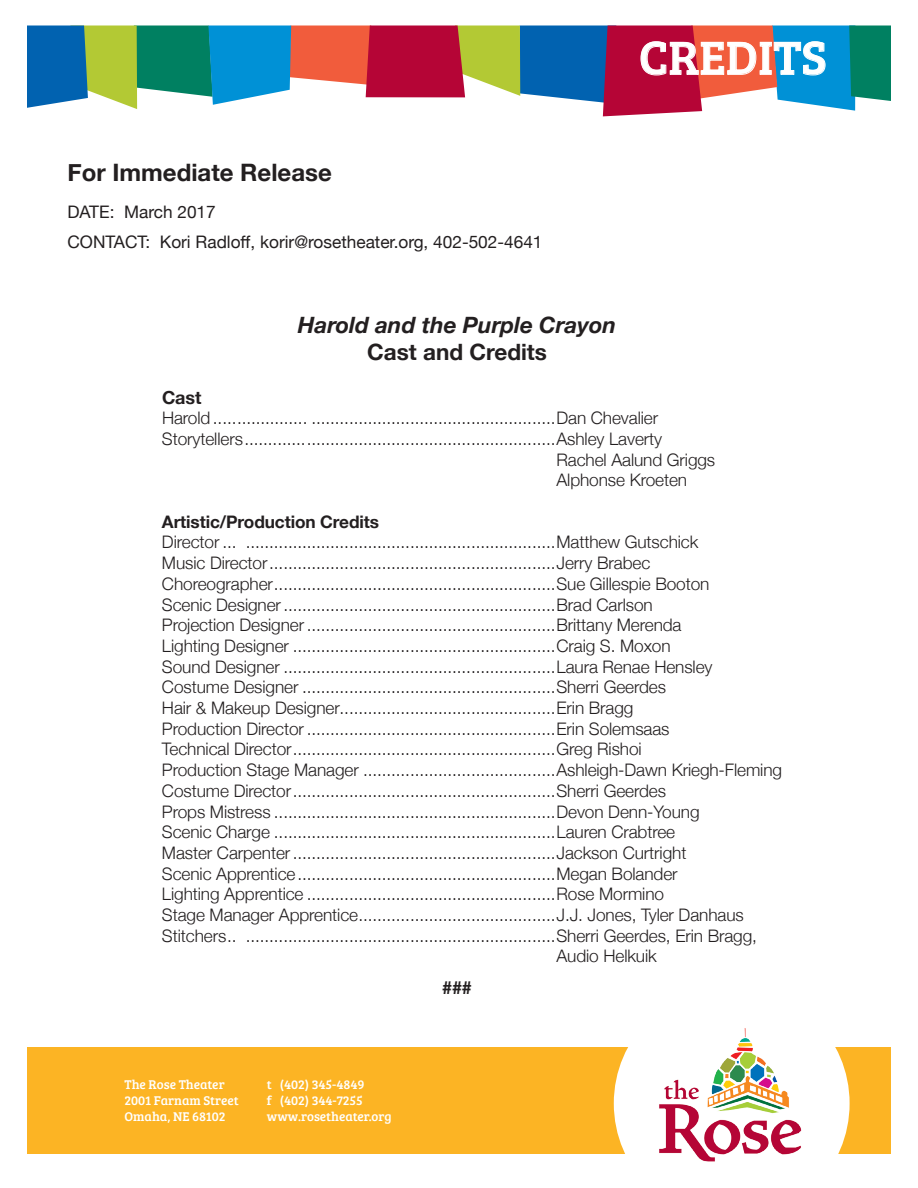
<style>
.page{position:relative;width:918px;height:1188px;background:#fff}
.page>*{position:absolute;margin:0;border:0;box-sizing:border-box;transform-origin:0 0}
.t1{font:48.15px "Bree Serif";color:#fff}
.t2{font:700 24px "Helvetica Neue";color:#231f20}
.t3{font:italic 700 22.5px "Helvetica Neue";color:#231f20}
.t4{font:700 22.5px "Helvetica Neue";color:#231f20}
.t5{font:700 18px "Helvetica Neue";color:#231f20}
.t6{font:300 17.25px "Helvetica Neue";letter-spacing:-.005em;color:#231f20}
.t7{font:17.25px/30px "Helvetica Neue";color:#231f20}
.t8{font:700 17.25px "Helvetica Neue";letter-spacing:-.005em;color:#231f20}
.t9{font:13.2px/15.8px "Bree Serif";color:#fff}
</style>
<div class="page">
<div style="left:0;top:1048px;width:918px;height:106px;background:#fcb424"></div>
<svg style="left:614px;top:1047px;width:236px;height:107px;background:#fef7ea"></svg>
<img style="left:658px;top:1028px;width:144px;height:134px">
<div style="left:0;top:0;width:26px;height:1188px;background:#fff"></div>
<div style="left:892px;top:0;width:26px;height:1188px;background:#fff"></div>
<svg style="left:27px;top:26px;width:864px;height:90px"></svg>
<h1 class="t1" style="left:639px;top:22px;width:190px">CREDITS</h1>
<h2 class="t2" style="left:68px;top:154px;width:266px">For Immediate Release</h2>
<p class="t7" style="left:68px;top:198px;width:477px">DATE: March 2017<br>CONTACT: Kori Radloff, korir@rosetheater.org, 402-502-4641</p>
<h3 class="t3" style="left:298px;top:308px;width:320px">Harold and the Purple Crayon</h3>
<h3 class="t4" style="left:367px;top:335px;width:181px">Cast and Credits</h3>
<p class="t5" style="left:162px;top:383px;width:41px">Cast</p>
<p class="t6" style="left:162px;top:404px;width:498px">Harold .................... ....................................................Dan Chevalier</p>
<p class="t6" style="left:162px;top:425px;width:502px">Storytellers..................................................................Ashley Laverty</p>
<p class="t6" style="left:557px;top:446px;width:160px">Rachel Aalund Griggs</p>
<p class="t6" style="left:557px;top:466px;width:132px">Alphonse Kroeten</p>
<p class="t8" style="left:162px;top:508px;width:219px">Artistic/Production Credits</p>
<p class="t6" style="left:162px;top:528px;width:538px">Director ... ..................................................................Matthew Gutschick</p>
<p class="t6" style="left:162px;top:549px;width:490px">Music Director.............................................................Jerry Brabec</p>
<p class="t6" style="left:162px;top:570px;width:549px">Choreographer............................................................Sue Gillespie Booton</p>
<p class="t6" style="left:162px;top:590px;width:492px">Scenic Designer..........................................................Brad Carlson</p>
<p class="t6" style="left:162px;top:611px;width:521px">Projection Designer.....................................................Brittany Merenda</p>
<p class="t6" style="left:162px;top:632px;width:510px">Lighting Designer ........................................................Craig S. Moxon</p>
<p class="t6" style="left:162px;top:653px;width:552px">Sound Designer ..........................................................Laura Renae Hensley</p>
<p class="t6" style="left:162px;top:673px;width:506px">Costume Designer ......................................................Sherri Geerdes</p>
<p class="t6" style="left:162px;top:694px;width:473px">Hair &amp; Makeup Designer..............................................Erin Bragg</p>
<p class="t6" style="left:162px;top:715px;width:509px">Production Director .....................................................Erin Solemsaas</p>
<p class="t6" style="left:162px;top:735px;width:481px">Technical Director........................................................Greg Rishoi</p>
<p class="t6" style="left:162px;top:756px;width:622px">Production Stage Manager .........................................Ashleigh-Dawn Kriegh-Fleming</p>
<p class="t6" style="left:162px;top:777px;width:506px">Costume Director........................................................Sherri Geerdes</p>
<p class="t6" style="left:162px;top:797px;width:539px">Props Mistress ............................................................Devon Denn-Young</p>
<p class="t6" style="left:162px;top:818px;width:515px">Scenic Charge ............................................................Lauren Crabtree</p>
<p class="t6" style="left:162px;top:839px;width:526px">Master Carpenter........................................................Jackson Curtright</p>
<p class="t6" style="left:162px;top:860px;width:517px">Scenic Apprentice.......................................................Megan Bolander</p>
<p class="t6" style="left:162px;top:880px;width:504px">Lighting Apprentice .....................................................Rose Mormino</p>
<p class="t6" style="left:162px;top:901px;width:583px">Stage Manager Apprentice..........................................J.J. Jones, Tyler Danhaus</p>
<p class="t6" style="left:162px;top:922px;width:597px">Stitchers.. ..................................................................Sherri Geerdes, Erin Bragg,</p>
<p class="t6" style="left:557px;top:942px;width:102px">Audio Helkuik</p>
<p class="t5" style="left:442px;top:973px;width:31px">###</p>
<p class="t9" style="left:124px;top:1076px;width:116px">The Rose Theater<br>2001 Farnam Street<br>Omaha, NE 68102</p>
<p class="t9" style="left:267px;top:1076px;width:126px">t (402) 345-4849<br>f (402) 344-7255 www.rosetheater.org</p>
</div>
